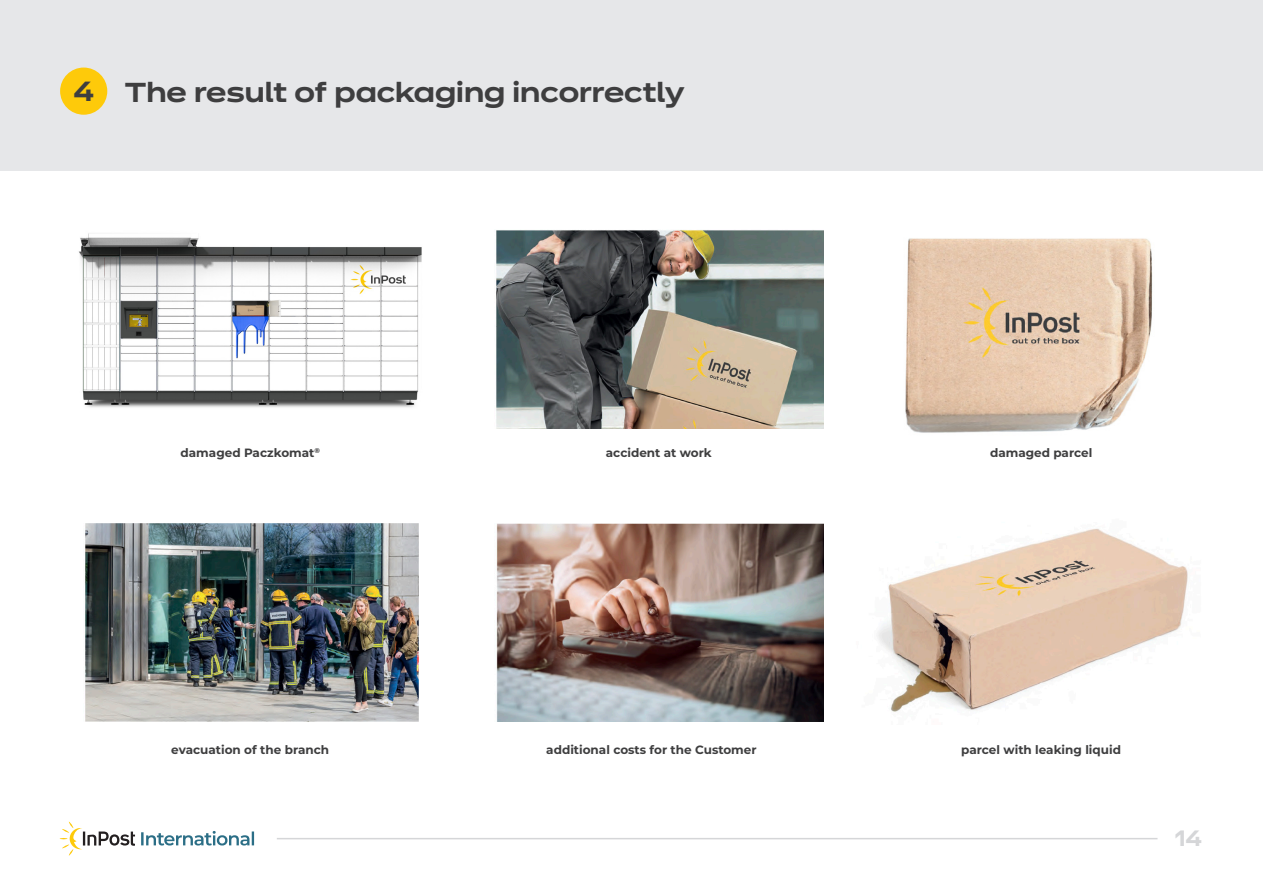
<style>
.page{position:relative;width:1263px;height:893px;background:#fff}
.page>*{position:absolute;margin:0;border:0;box-sizing:border-box;transform-origin:0 0}
.t1{font:600 27.3px "Dinamit";color:#3e3e3f}
.t2{font:600 27px "Dinamit";color:#3e3e3f}
.t3{font:600 21.9px "Dinamit";color:#d5d6d8}
.t4{font:700 12px "Montserrat";color:#3e3e3f}
</style>
<div class="page">
<svg style="left:141px;top:831px;width:113px;height:14px"></svg>
<svg style="left:60px;top:821px;width:75px;height:35px"></svg>
<hr style="left:277px;top:838px;width:880px;height:1px;background:#d5d6d8">
<div style="left:0;top:0;width:1263px;height:170px;background:#e6e7e9"></div>
<div style="left:60px;top:68px;width:47px;height:47px;background:#feca0a;border-radius:50%"></div>
<img style="left:85px;top:523px;width:333px;height:199px">
<img style="left:496px;top:230px;width:327px;height:198px">
<img style="left:496px;top:523px;width:327px;height:199px">
<img style="left:905px;top:238px;width:248px;height:195px">
<img style="left:877px;top:528px;width:311px;height:184px">
<img style="left:78px;top:233px;width:344px;height:175px">
<p class="t1" style="left:73px;top:68px;width:22px">4</p>
<p class="t2" style="left:125px;top:69px;width:561px">The result of packaging incorrectly</p>
<p class="t4" style="left:181px;top:444px;width:141px">damaged Paczkomat<sup>®</sup></p>
<p class="t4" style="left:606px;top:444px;width:107px">accident at work</p>
<p class="t4" style="left:990px;top:444px;width:104px">damaged parcel</p>
<p class="t4" style="left:171px;top:741px;width:159px">evacuation of the branch</p>
<p class="t4" style="left:546px;top:741px;width:212px">additional costs for the Customer</p>
<p class="t4" style="left:961px;top:741px;width:161px">parcel with leaking liquid</p>
<h3 class="t3" style="left:1175px;top:819px;width:29px">14</h3>
</div>
